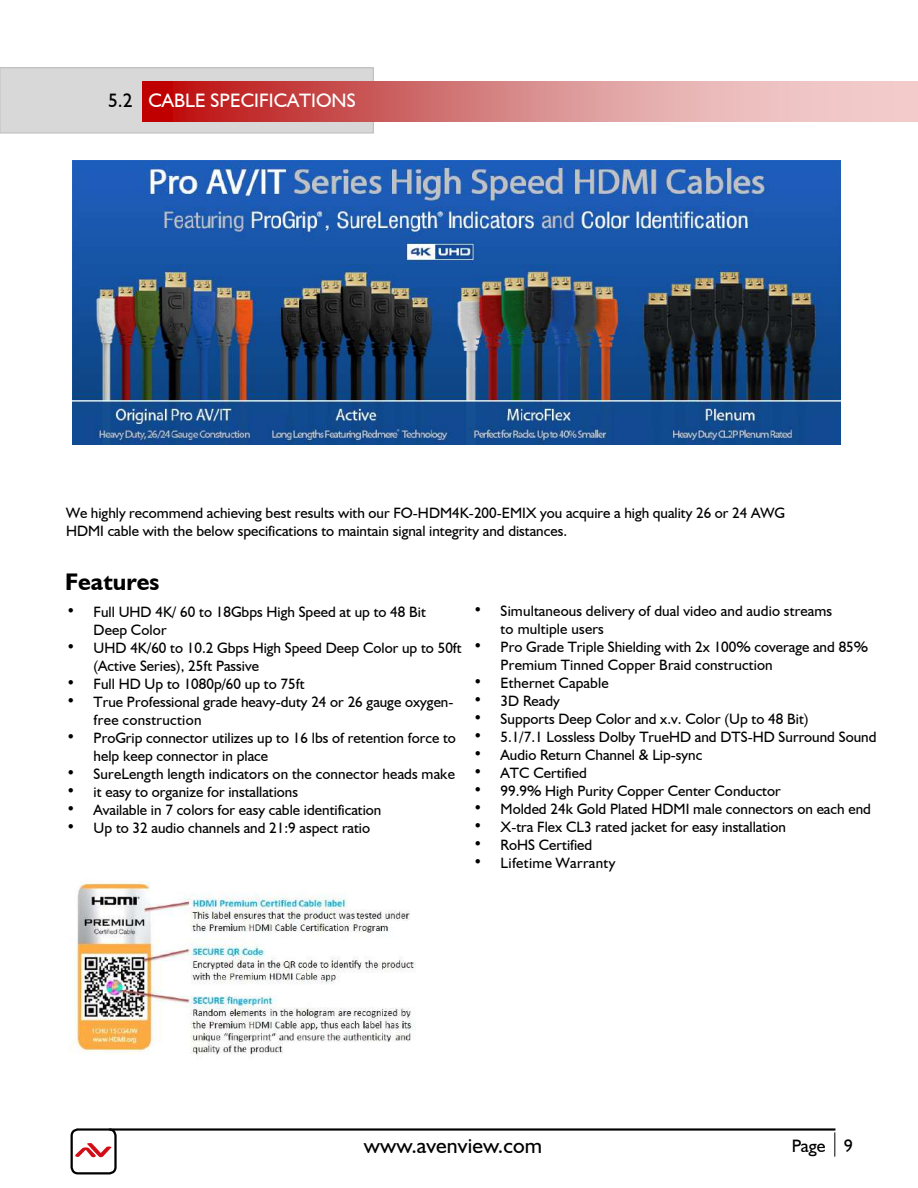
<style>
.page{position:relative;width:918px;height:1188px;background:#fff}
.page>*{position:absolute;margin:0;border:0;box-sizing:border-box;transform-origin:0 0}
.t1{font:700 24px "Humanst 521 BT";color:#000}
.t2{font:21.75px "Humanist 521 BT";letter-spacing:.005em;color:#000}
.t3{font:19.5px "Humanst 521 BT";color:#fff}
.t4{font:18px "Humanist 521 BT";color:#000}
.t5{font:15px/18px "Humanst 521 BT";color:#000}
.t6{font:15px/18.8px "Humanist 521 BT";color:#000}
.t7{font:15px "Humanst 521 BT";letter-spacing:.02em;color:#000}
.s1{font-family:"Humanist 521 BT";color:#000}
</style>
<div class="page">
<div style="left:0;top:68px;width:373px;height:65px;background:#d8d8d8"></div>
<div style="left:0;top:67px;width:374px;height:67px;border:1px solid #bfbfbf"></div>
<svg style="left:143px;top:81px;width:775px;height:41px;background:#d88080"></svg>
<hr style="left:78px;top:1128px;width:757px;height:3px;background:#000">
<svg style="left:834px;top:1132px;width:1px;height:25px"></svg>
<svg style="left:75px;top:1143px;width:37px;height:15px"></svg>
<div style="left:71px;top:1128px;width:46px;height:46px;border:2px solid #000;border-radius:6px"></div>
<img style="left:73px;top:161px;width:767px;height:283px">
<img style="left:72px;top:880px;width:344px;height:175px">
<h3 class="t3" style="left:108px;top:88px;width:249px"><span class="s1">5.2</span> CABLE SPECIFICATIONS</h3>
<p class="t6" style="left:66px;top:503px;width:720px">We highly recommend achieving best results with our FO-HDM4K-200-EMIX you acquire a high quality 26 or 24 AWG<br>HDMI cable with the below specifications to maintain signal integrity and distances.</p>
<h1 class="t1" style="left:65px;top:567px;width:96px">Features</h1>
<p class="t5" style="left:94px;top:602px;width:334px;text-indent:-27px">• Full UHD 4K/ 60 to 18Gbps High Speed at up to 48 Bit<br>Deep Color</p>
<p class="t5" style="left:94px;top:638px;width:370px;text-indent:-27px">• UHD 4K/60 to 10.2 Gbps High Speed Deep Color up to 50ft (Active Series), 25ft Passive</p>
<p class="t5" style="left:67px;top:674px;width:239px">• Full HD Up to 1080p/60 up to 75ft</p>
<p class="t5" style="left:94px;top:692px;width:361px;text-indent:-27px">• True Professional grade heavy-duty 24 or 26 gauge oxygen&shy;free construction</p>
<p class="t5" style="left:94px;top:728px;width:364px;text-indent:-27px">• ProGrip connector utilizes up to 16 lbs of retention force to help keep connector in place</p>
<p class="t5" style="left:67px;top:764px;width:390px">• SureLength length indicators on the connector heads make</p>
<p class="t5" style="left:67px;top:782px;width:233px">• it easy to organize for installations</p>
<p class="t5" style="left:67px;top:800px;width:316px">• Available in 7 colors for easy cable identification</p>
<p class="t5" style="left:67px;top:818px;width:305px">• Up to 32 audio channels and 21:9 aspect ratio</p>
<p class="t5" style="left:501px;top:601px;width:333px;text-indent:-27px">• Simultaneous delivery of dual video and audio streams to multiple users</p>
<p class="t5" style="left:501px;top:637px;width:369px;text-indent:-27px">• Pro Grade Triple Shielding with 2x 100% coverage and 85%<br>Premium Tinned Copper Braid construction</p>
<p class="t5" style="left:474px;top:673px;width:137px">• Ethernet Capable</p>
<p class="t5" style="left:474px;top:691px;width:88px">• 3D Ready</p>
<p class="t5" style="left:474px;top:709px;width:336px">• Supports Deep Color and x.v. Color (Up to 48 Bit)</p>
<p class="t5" style="left:474px;top:727px;width:404px">• 5.1/7.1 Lossless Dolby TrueHD and DTS-HD Surround Sound</p>
<p class="t5" style="left:474px;top:745px;width:230px">• Audio Return Channel &amp; Lip-sync</p>
<p class="t5" style="left:474px;top:763px;width:115px">• ATC Certified</p>
<p class="t5" style="left:474px;top:781px;width:309px">• 99.9% High Purity Copper Center Conductor</p>
<p class="t5" style="left:474px;top:799px;width:399px">• Molded 24k Gold Plated HDMI male connectors on each end</p>
<p class="t5" style="left:474px;top:817px;width:314px">• X-tra Flex CL3 rated jacket for easy installation</p>
<p class="t5" style="left:474px;top:835px;width:120px">• RoHS Certified</p>
<p class="t7" style="left:474px;top:853px;width:143px">• Lifetime Warranty</p>
<h2 class="t2" style="left:364px;top:1132px;width:180px">www.avenview.com</h2>
<p class="t4" style="left:792px;top:1135px;width:62px">Page 9</p>
</div>
